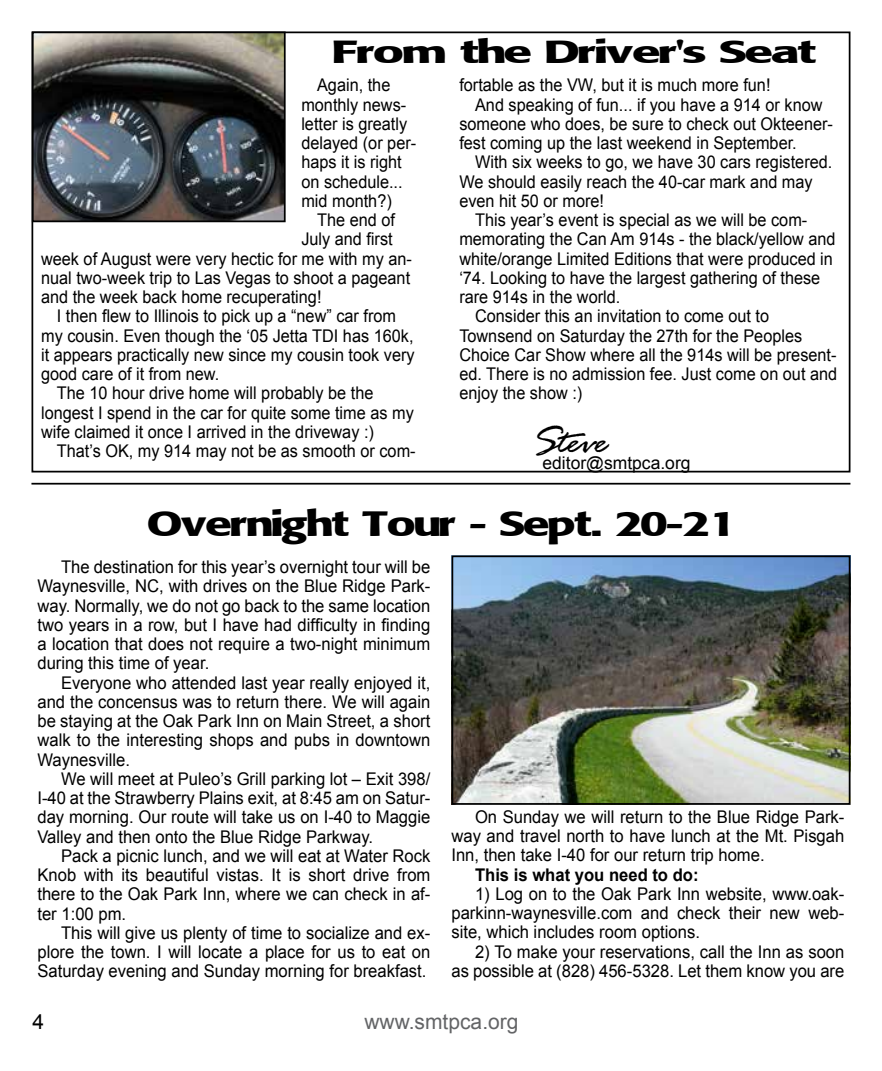
<style>
.page{position:relative;width:882px;height:1071px;background:#fff}
.page>*{position:absolute;margin:0;border:0;box-sizing:border-box;transform-origin:0 0}
.t1{font:42px "Rage Italic Let Plain";color:#000}
.t2{font:38.5px "MARKETPRO";color:#000;scale:.85 1}
.t3{font:35px "MARKETPRO";color:#000}
.t4{font:21px "Arial";color:#636466}
.t5{font:21px "Arial";color:#000}
.t6{font:17.5px/19.2px "Arial";color:#000;text-align:justify;scale:.95 1}
.t7{font:17.5px/19.2px "Arial";color:#000;scale:.93 1}
.t8{font:700 17.5px "Arial";color:#000;scale:.95 1}
.t9{font:17.5px "Arial";color:#000}
</style>
<div class="page">
<img style="left:35px;top:35px;width:248px;height:184px">
<div style="left:32px;top:32px;width:254px;height:190px;border:2px solid #000"></div>
<hr style="left:31px;top:483px;width:819px;height:2px;background:#000">
<img style="left:455px;top:558px;width:392px;height:244px">
<div style="left:452px;top:555px;width:398px;height:250px;border:2px solid #000"></div>
<h3 class="t3" style="left:334px;top:33px;width:483px">From the Driver's Seat</h3>
<p class="t7" style="left:301px;top:76px;width:125px;text-indent:16px">Again, the monthly news&shy;letter is greatly delayed (or per&shy;haps it is right on schedule... mid month?)</p>
<p class="t7" style="left:317px;top:211px;width:85px">The end of</p>
<p class="t7" style="left:301px;top:230px;width:100px">July and first</p>
<p class="t7" style="left:41px;top:249px;width:400px">week of August were very hectic for me with my an-</p>
<p class="t7" style="left:41px;top:268px;width:398px">nual two-week trip to Las Vegas to shoot a pageant</p>
<p class="t7" style="left:41px;top:288px;width:303px">and the week back home recuperating!</p>
<p class="t7" style="left:57px;top:307px;width:366px">I then flew to Illinois to pick up a “new” car from</p>
<p class="t7" style="left:41px;top:326px;width:402px">my cousin. Even though the ‘05 Jetta TDI has 160k,</p>
<p class="t7" style="left:41px;top:345px;width:403px">it appears practically new since my cousin took very</p>
<p class="t7" style="left:41px;top:365px;width:193px">good care of it from new.</p>
<p class="t7" style="left:57px;top:384px;width:342px">The 10 hour drive home will probably be the</p>
<p class="t7" style="left:41px;top:403px;width:402px">longest I spend in the car for quite some time as my</p>
<p class="t7" style="left:41px;top:422px;width:359px">wife claimed it once I arrived in the driveway :)</p>
<p class="t7" style="left:57px;top:442px;width:387px">That’s OK, my 914 may not be as smooth or com-</p>
<p class="t7" style="left:459px;top:76px;width:336px">fortable as the VW, but it is much more fun!</p>
<p class="t7" style="left:475px;top:95px;width:375px">And speaking of fun... if you have a 914 or know</p>
<p class="t7" style="left:459px;top:114px;width:403px">someone who does, be sure to check out Okteener-</p>
<p class="t7" style="left:459px;top:134px;width:364px">fest coming up the last weekend in September.</p>
<p class="t7" style="left:475px;top:153px;width:386px">With six weeks to go, we have 30 cars registered.</p>
<p class="t7" style="left:459px;top:172px;width:381px">We should easily reach the 40-car mark and may</p>
<p class="t7" style="left:459px;top:191px;width:157px">even hit 50 or more!</p>
<p class="t7" style="left:475px;top:211px;width:359px">This year’s event is special as we will be com-</p>
<p class="t7" style="left:459px;top:230px;width:406px">memorating the Can Am 914s - the black/yellow and</p>
<p class="t7" style="left:459px;top:249px;width:403px">white/orange Limited Editions that were produced in</p>
<p class="t7" style="left:459px;top:268px;width:390px">‘74. Looking to have the largest gathering of these</p>
<p class="t7" style="left:459px;top:288px;width:175px">rare 914s in the world.</p>
<p class="t7" style="left:475px;top:307px;width:318px">Consider this an invitation to come out to</p>
<p class="t7" style="left:459px;top:326px;width:370px">Townsend on Saturday the 27th for the Peoples</p>
<p class="t7" style="left:459px;top:345px;width:407px">Choice Car Show where all the 914s will be present-</p>
<p class="t7" style="left:459px;top:365px;width:408px">ed. There is no admission fee. Just come on out and</p>
<p class="t7" style="left:459px;top:384px;width:134px">enjoy the show :)</p>
<h1 class="t1" style="left:534px;top:422px;width:74px">Steve</h1>
<p class="t9" style="left:543px;top:452px;width:150px">editor@smtpca.org</p>
<h2 class="t2" style="left:149px;top:502px;width:690px">Overnight Tour - Sept. 20-21</h2>
<p class="t6" style="left:37px;top:558px;width:415px;text-indent:24px">The destination for this year’s overnight tour will be Waynesville, NC, with drives on the Blue Ridge Park&shy;way. Normally, we do not go back to the same location two years in a row, but I have had difficulty in finding a location that does not require a two-night minimum during this time of year.</p>
<p class="t6" style="left:37px;top:673px;width:415px;text-indent:24px">Everyone who attended last year really enjoyed it, and the concensus was to return there. We will again be staying at the Oak Park Inn on Main Street, a short walk to the interesting shops and pubs in downtown Waynesville.</p>
<p class="t6" style="left:37px;top:769px;width:415px;text-indent:24px">We will meet at Puleo’s Grill parking lot – Exit 398/ I-40 at the Strawberry Plains exit, at 8:45 am on Satur&shy;day morning. Our route will take us on I-40 to Maggie Valley and then onto the Blue Ridge Parkway.</p>
<p class="t6" style="left:37px;top:846px;width:415px;text-indent:24px">Pack a picnic lunch, and we will eat at Water Rock Knob with its beautiful vistas. It is short drive from there to the Oak Park Inn, where we can check in af&shy;ter 1:00 pm.</p>
<p class="t6" style="left:37px;top:923px;width:415px;text-indent:24px">This will give us plenty of time to socialize and ex&shy;plore the town. I will locate a place for us to eat on Saturday evening and Sunday morning for breakfast.</p>
<p class="t6" style="left:451px;top:807px;width:415px;text-indent:24px">On Sunday we will return to the Blue Ridge Park&shy;way and travel north to have lunch at the Mt. Pisgah Inn, then take I-40 for our return trip home.</p>
<p class="t8" style="left:475px;top:863px;width:237px">This is what you need to do:</p>
<p class="t6" style="left:451px;top:884px;width:415px;text-indent:24px">1) Log on to the Oak Park Inn website, www.oak&shy;parkinn-waynesville.com and check their new web&shy;site, which includes room options.</p>
<p class="t6" style="left:451px;top:942px;width:415px;text-align:right">2) To make your reservations, call the Inn as soon<br>as possible at (828) 456-5328. Let them know you are</p>
<p class="t5" style="left:32px;top:1008px;width:13px">4</p>
<p class="t4" style="left:364px;top:1008px;width:156px">www.smtpca.org</p>
</div>
